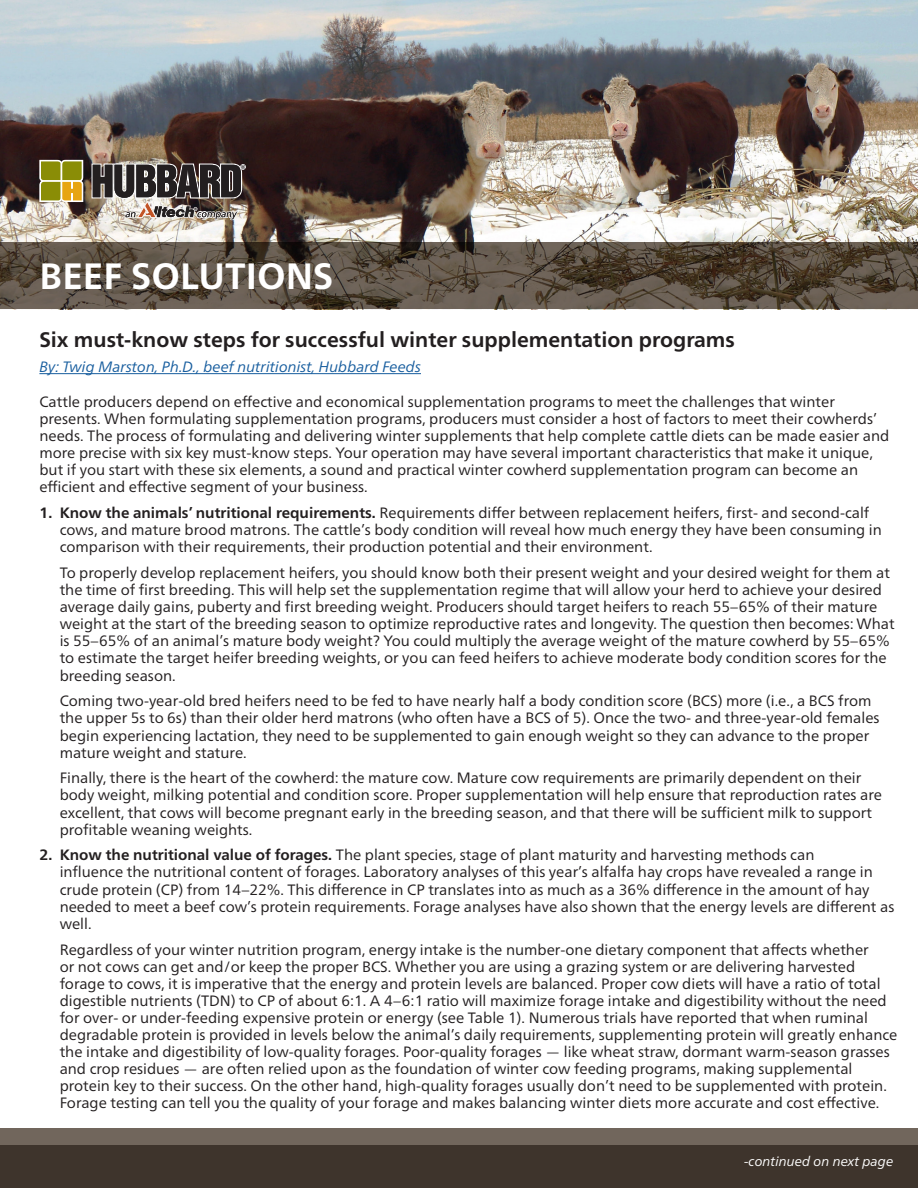
<style>
.page{position:relative;width:918px;height:1188px;background:#fff}
.page>*{position:absolute;margin:0;border:0;box-sizing:border-box;transform-origin:0 0}
.t1{font:700 36.6px "Frutiger Neue LTW1 G";color:#fff}
.t2{font:700 21px "Frutiger Neue LTW1 G";color:#231f20}
.t3{font:15px/17.1px "Frutiger Neue LTW1 G";color:#231f20}
.t4{font:italic 15px "Frutiger Neue LTW1 G";color:#175d9e}
.t5{font:italic 13.5px "Frutiger Neue LTW1 G";color:#fff}
.s1{font-weight:700}
</style>
<div class="page">
<img style="left:0;top:0;width:918px;height:242px">
<svg style="left:0;top:242px;width:918px;height:67px;background:#594e41"></svg>
<div style="left:0;top:1129px;width:918px;height:59px;background:#71665c"></div>
<div style="left:0;top:1145px;width:918px;height:43px;background:#3e342c"></div>
<svg style="left:39px;top:160px;width:44px;height:42px;background:#b3a940"></svg>
<svg style="left:92px;top:164px;width:154px;height:56px;background:#706864"></svg>
<hr style="left:39px;top:373px;width:382px;height:1px;background:#175d9e">
<p class="t1" style="left:39px;top:250px;width:295px">BEEF SOLUTIONS</p>
<p class="t2" style="left:39px;top:325px;width:697px">Six must-know steps for successful winter supplementation programs</p>
<p class="t4" style="left:39px;top:356px;width:383px">By: Twig Marston, Ph.D., beef nutritionist, Hubbard Feeds</p>
<p class="t3" style="left:39px;top:392px;width:852px">Cattle producers depend on effective and economical supplementation programs to meet the challenges that winter presents. When formulating supplementation programs, producers must consider a host of factors to meet their cowherds’ needs. The process of formulating and delivering winter supplements that help complete cattle diets can be made easier and more precise with six key must-know steps. Your operation may have several important characteristics that make it unique, but if you start with these six elements, a sound and practical winter cowherd supplementation program can become an efficient and effective segment of your business.</p>
<p class="t3" style="left:39px;top:503px;width:832px"><span class="s1">1. Know the animals’ nutritional requirements.</span> Requirements differ between replacement heifers, first- and second-calf</p>
<p class="t3" style="left:60px;top:520px;width:824px">cows, and mature brood matrons. The cattle’s body condition will reveal how much energy they have been consuming in comparison with their requirements, their production potential and their environment.</p>
<p class="t3" style="left:60px;top:563px;width:837px">To properly develop replacement heifers, you should know both their present weight and your desired weight for them at the time of first breeding. This will help set the supplementation regime that will allow your herd to achieve your desired average daily gains, puberty and first breeding weight. Producers should target heifers to reach 55–65% of their mature weight at the start of the breeding season to optimize reproductive rates and longevity. The question then becomes: What is 55–65% of an animal’s mature body weight? You could multiply the average weight of the mature cowherd by 55–65% to estimate the target heifer breeding weights, or you can feed heifers to achieve moderate body condition scores for the breeding season.</p>
<p class="t3" style="left:60px;top:691px;width:821px">Coming two-year-old bred heifers need to be fed to have nearly half a body condition score (BCS) more (i.e., a BCS from the upper 5s to 6s) than their older herd matrons (who often have a BCS of 5). Once the two- and three-year-old females begin experiencing lactation, they need to be supplemented to gain enough weight so they can advance to the proper mature weight and stature.</p>
<p class="t3" style="left:60px;top:768px;width:824px">Finally, there is the heart of the cowherd: the mature cow. Mature cow requirements are primarily dependent on their body weight, milking potential and condition score. Proper supplementation will help ensure that reproduction rates are excellent, that cows will become pregnant early in the breeding season, and that there will be sufficient milk to support profitable weaning weights.</p>
<p class="t3" style="left:39px;top:845px;width:777px"><span class="s1">2. Know the nutritional value of forages.</span> The plant species, stage of plant maturity and harvesting methods can</p>
<p class="t3" style="left:60px;top:863px;width:836px">influence the nutritional content of forages. Laboratory analyses of this year’s alfalfa hay crops have revealed a range in crude protein (CP) from 14–22%. This difference in CP translates into as much as a 36% difference in the amount of hay needed to meet a beef cow’s protein requirements. Forage analyses have also shown that the energy levels are different as well.</p>
<p class="t3" style="left:60px;top:940px;width:839px">Regardless of your winter nutrition program, energy intake is the number-one dietary component that affects whether<br>or not cows can get and/or keep the proper BCS. Whether you are using a grazing system or are delivering harvested forage to cows, it is imperative that the energy and protein levels are balanced. Proper cow diets will have a ratio of total digestible nutrients (TDN) to CP of about 6:1. A 4–6:1 ratio will maximize forage intake and digestibility without the need for over- or under-feeding expensive protein or energy (see Table 1). Numerous trials have reported that when ruminal degradable protein is provided in levels below the animal’s daily requirements, supplementing protein will greatly enhance the intake and digestibility of low-quality forages. Poor-quality forages — like wheat straw, dormant warm-season grasses and crop residues — are often relied upon as the foundation of winter cow feeding programs, making supplemental protein key to their success. On the other hand, high-quality forages usually don’t need to be supplemented with protein.<br>Forage testing can tell you the quality of your forage and makes balancing winter diets more accurate and cost effective.</p>
<p class="t5" style="left:744px;top:1152px;width:151px">-continued on next page</p>
</div>
